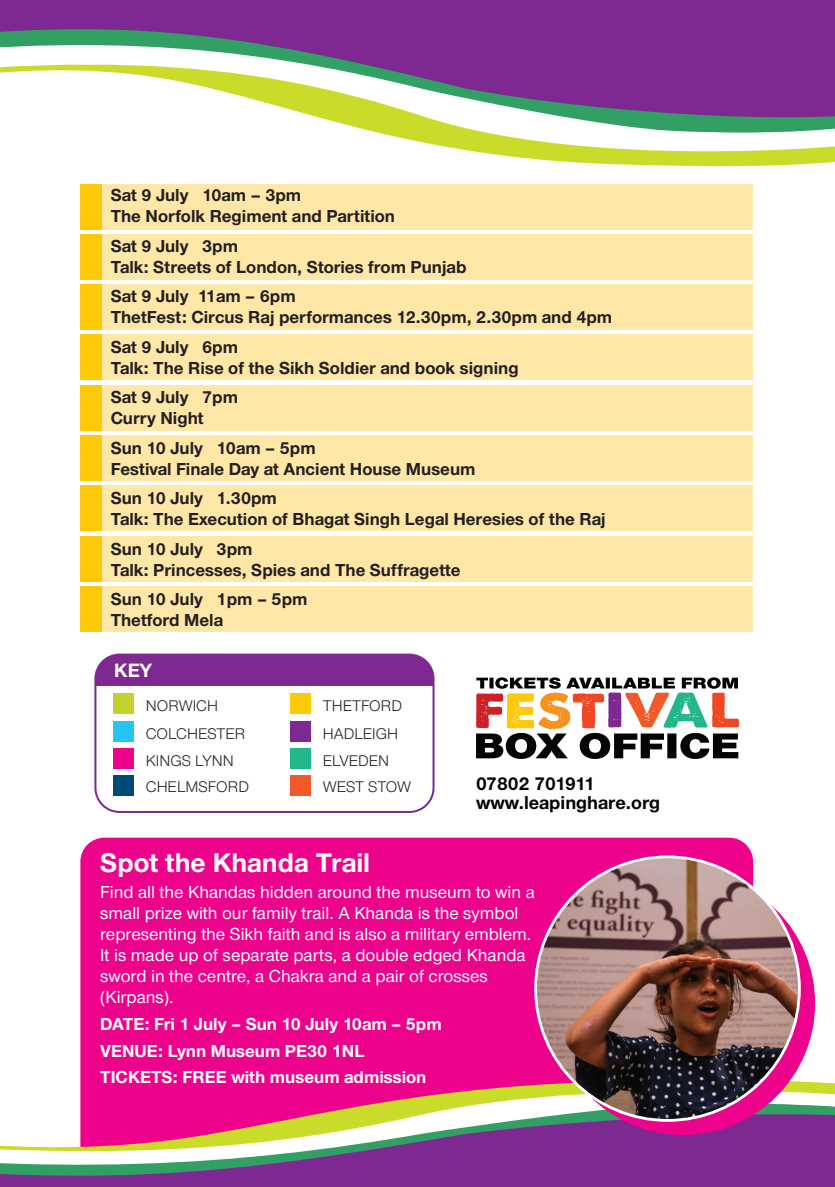
<style>
.page{position:relative;width:835px;height:1187px;background:#fff}
.page>*{position:absolute;margin:0;border:0;box-sizing:border-box;transform-origin:0 0}
.t1{font:700 28px "Nimbus Sans Novus T";color:#fff}
.t2{font:700 20px "Nimbus Sans Novus T";color:#fff}
.t3{font:700 19.2px/19.2px "Nimbus Sans Novus T";color:#040503}
.t4{font:700 18px/21px "Nimbus Sans Novus T";color:#231f20}
.t5{font:500 18px/21px "Nimbus Sans Novus T";color:#fff}
.t6{font:700 18px/26.6px "Nimbus Sans Novus T";color:#fff}
.t7{font:16px/26.8px "Nimbus Sans Novus T";color:#231f20}
</style>
<div class="page">
<div style="left:102px;top:184px;width:650px;height:45px;background:#ffe7a7"></div>
<div style="left:80px;top:184px;width:22px;height:45px;background:#fec80b"></div>
<div style="left:102px;top:234px;width:650px;height:45px;background:#ffe7a7"></div>
<div style="left:80px;top:234px;width:22px;height:45px;background:#fec80b"></div>
<div style="left:102px;top:284px;width:650px;height:46px;background:#ffe7a7"></div>
<div style="left:80px;top:284px;width:22px;height:46px;background:#fec80b"></div>
<div style="left:102px;top:335px;width:650px;height:45px;background:#ffe7a7"></div>
<div style="left:80px;top:335px;width:22px;height:45px;background:#fec80b"></div>
<div style="left:102px;top:586px;width:650px;height:46px;background:#ffe7a7"></div>
<div style="left:80px;top:586px;width:22px;height:46px;background:#fec80b"></div>
<div style="left:102px;top:385px;width:650px;height:45px;background:#ffe7a7"></div>
<div style="left:80px;top:385px;width:22px;height:45px;background:#fec80b"></div>
<div style="left:102px;top:435px;width:650px;height:46px;background:#ffe7a7"></div>
<div style="left:80px;top:435px;width:22px;height:46px;background:#fec80b"></div>
<div style="left:102px;top:486px;width:650px;height:45px;background:#ffe7a7"></div>
<div style="left:80px;top:486px;width:22px;height:45px;background:#fec80b"></div>
<div style="left:102px;top:536px;width:650px;height:45px;background:#ffe7a7"></div>
<div style="left:80px;top:536px;width:22px;height:45px;background:#fec80b"></div>
<div style="left:80px;top:838px;width:672px;height:225px;background:#ed028c"></div>
<svg style="left:0;top:0;width:834px;height:166px"></svg>
<svg style="left:0;top:1063px;width:834px;height:124px"></svg>
<svg style="left:551px;top:872px;width:263px;height:263px;background:#ee2099"></svg>
<svg style="left:476px;top:677px;width:262px;height:82px"></svg>
<div style="left:95px;top:655px;width:338px;height:31px;background:#7d2991"></div>
<div style="left:94px;top:654px;width:340px;height:159px;border:2px solid #7d2991;border-radius:24px"></div>
<div style="left:113px;top:694px;width:21px;height:20px;background:#c5d02e"></div>
<div style="left:113px;top:721px;width:21px;height:21px;background:#27c3f3"></div>
<div style="left:113px;top:748px;width:21px;height:21px;background:#ed028c"></div>
<div style="left:113px;top:775px;width:21px;height:21px;background:#004b76"></div>
<div style="left:290px;top:694px;width:21px;height:20px;background:#fec80b"></div>
<div style="left:290px;top:721px;width:21px;height:21px;background:#7d2991"></div>
<div style="left:290px;top:748px;width:21px;height:21px;background:#22b78b"></div>
<div style="left:290px;top:775px;width:21px;height:21px;background:#f15929"></div>
<img style="left:535px;top:857px;width:264px;height:263px;border-radius:132px">
<p class="t4" style="left:111px;top:184px;width:286px">Sat 9 July 10am – 3pm<br>The Norfolk Regiment and Partition</p>
<p class="t4" style="left:111px;top:235px;width:357px">Sat 9 July 3pm<br>Talk: Streets of London, Stories from Punjab</p>
<p class="t4" style="left:111px;top:285px;width:503px">Sat 9 July 11am – 6pm<br>ThetFest: Circus Raj performances 12.30pm, 2.30pm and 4pm</p>
<p class="t4" style="left:111px;top:336px;width:409px">Sat 9 July 6pm<br>Talk: The Rise of the Sikh Soldier and book signing</p>
<p class="t4" style="left:111px;top:386px;width:129px">Sat 9 July 7pm<br>Curry Night</p>
<p class="t4" style="left:111px;top:437px;width:366px">Sun 10 July 10am – 5pm<br>Festival Finale Day at Ancient House Museum</p>
<p class="t4" style="left:111px;top:487px;width:496px">Sun 10 July 1.30pm<br>Talk: The Execution of Bhagat Singh Legal Heresies of the Raj</p>
<p class="t4" style="left:111px;top:538px;width:351px">Sun 10 July 3pm<br>Talk: Princesses, Spies and The Suffragette</p>
<p class="t4" style="left:111px;top:588px;width:198px">Sun 10 July 1pm – 5pm<br>Thetford Mela</p>
<p class="t2" style="left:114px;top:659px;width:39px">KEY</p>
<p class="t7" style="left:146px;top:692px;width:74px">NORWICH</p>
<p class="t7" style="left:322px;top:692px;width:81px">THETFORD</p>
<p class="t7" style="left:146px;top:720px;width:105px">COLCHESTER<br>KINGS LYNN<br>CHELMSFORD</p>
<p class="t7" style="left:322px;top:720px;width:90px">HADLEIGH<br>ELVEDEN<br>WEST STOW</p>
<p class="t3" style="left:476px;top:773px;width:186px">07802 701911 www.leapinghare.org</p>
<h1 class="t1" style="left:100px;top:846px;width:271px">Spot the Khanda Trail</h1>
<p class="t5" style="left:100px;top:881px;width:436px">Find all the Khandas hidden around the museum to win a small prize with our family trail. A Khanda is the symbol representing the Sikh faith and is also a military emblem.<br>It is made up of separate parts, a double edged Khanda sword in the centre, a Chakra and a pair of crosses (Kirpans).</p>
<p class="t6" style="left:100px;top:1010px;width:343px">DATE: Fri 1 July – Sun 10 July 10am – 5pm<br>VENUE: Lynn Museum PE30 1NL<br>TICKETS: FREE with museum admission</p>
</div>
